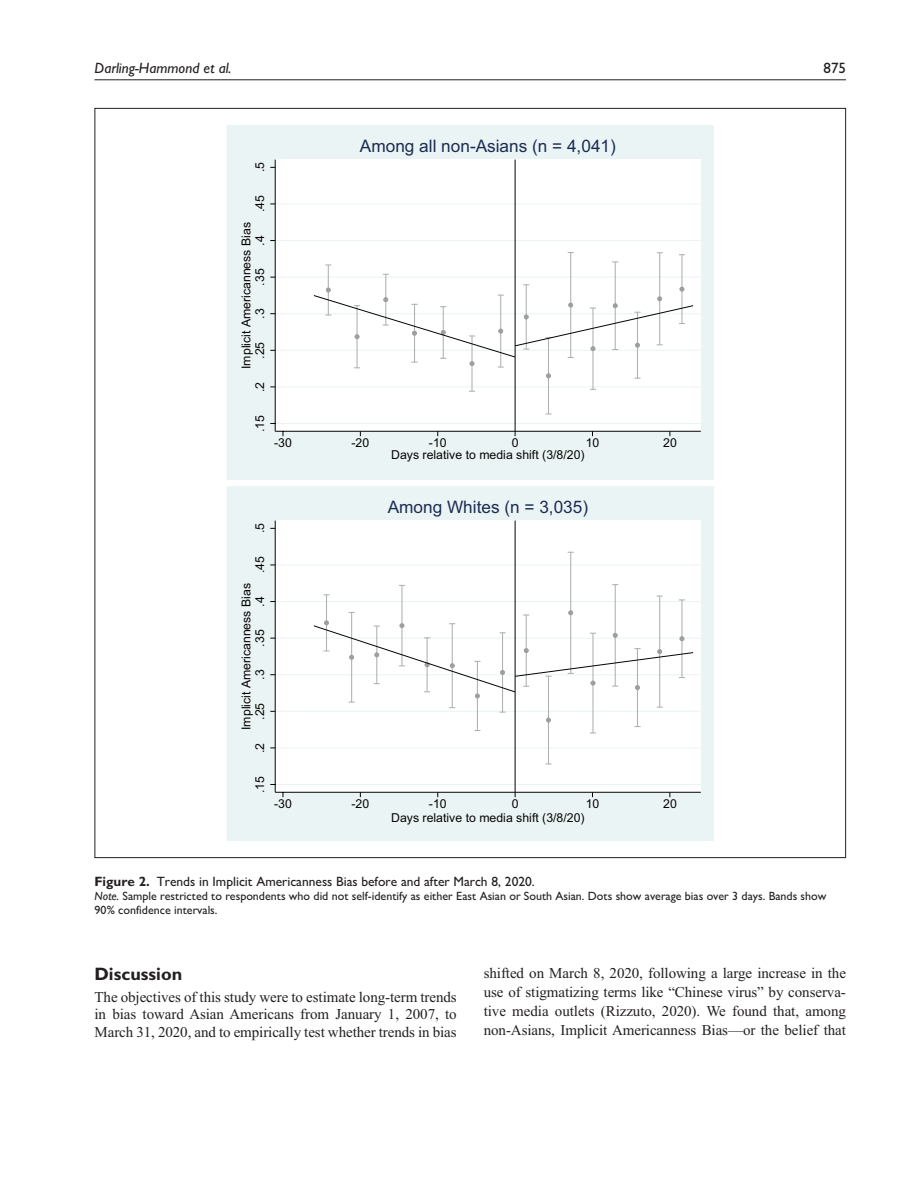
<style>
.page{position:relative;width:918px;height:1188px;background:#fff}
.page>*{position:absolute;margin:0;border:0;box-sizing:border-box;transform-origin:0 0}
.t1{font:700 18px "Gill Sans MT Pro";color:#231f20}
.t2{font:17.25px "Arial";color:#1b2c52}
.t3{font:15px/19px "Times New Roman";letter-spacing:-.005em;color:#231f20;text-align:justify}
.t4{font:italic 500 15px "Gill Sans MT Pro";color:#231f20}
.t5{font:500 15px "Gill Sans MT Pro";color:#231f20}
.t6{font:500 13.5px "Gill Sans MT Pro";color:#231f20}
.t7{font:12.3px "Arial";color:#040503}
.t8{font:500 12px/14.2px "Gill Sans MT Pro";color:#231f20}
.s1{font-weight:700}
.s2{font-style:italic}
</style>
<div class="page">
<hr style="left:94px;top:80px;width:752px;height:1px;background:#231f20">
<div style="left:227px;top:126px;width:486px;height:353px;background:#ebf4f5"></div>
<div style="left:275px;top:160px;width:426px;height:271px;background:#fff"></div>
<div style="left:275px;top:160px;width:426px;height:271px;border:1px solid #fff"></div>
<hr style="left:275px;top:423px;width:426px;height:1px;background:#ebf4f5">
<hr style="left:275px;top:386px;width:426px;height:1px;background:#ebf4f5">
<hr style="left:275px;top:350px;width:426px;height:1px;background:#ebf4f5">
<hr style="left:275px;top:313px;width:426px;height:1px;background:#ebf4f5">
<hr style="left:275px;top:277px;width:426px;height:1px;background:#ebf4f5">
<hr style="left:275px;top:240px;width:426px;height:1px;background:#ebf4f5">
<hr style="left:275px;top:203px;width:426px;height:1px;background:#ebf4f5">
<hr style="left:515px;top:160px;width:1px;height:271px;background:#040503">
<hr style="left:328px;top:265px;width:1px;height:50px;background:#afb0b0">
<hr style="left:385px;top:274px;width:1px;height:51px;background:#afb0b0">
<hr style="left:471px;top:336px;width:2px;height:55px;background:#afb0b0">
<hr style="left:548px;top:338px;width:1px;height:76px;background:#afb0b0">
<hr style="left:570px;top:253px;width:1px;height:105px;background:#afb0b0">
<hr style="left:592px;top:308px;width:2px;height:81px;background:#afb0b0">
<hr style="left:615px;top:262px;width:1px;height:88px;background:#afb0b0">
<hr style="left:659px;top:253px;width:1px;height:92px;background:#afb0b0">
<hr style="left:681px;top:255px;width:1px;height:69px;background:#afb0b0">
<svg style="left:313px;top:284px;width:381px;height:95px"></svg>
<hr style="left:275px;top:160px;width:1px;height:271px;background:#040503">
<hr style="left:275px;top:431px;width:426px;height:1px;background:#040503">
<div style="left:227px;top:487px;width:486px;height:353px;background:#ebf4f5"></div>
<div style="left:275px;top:521px;width:426px;height:271px;background:#fff"></div>
<div style="left:275px;top:521px;width:426px;height:271px;border:1px solid #fff"></div>
<hr style="left:275px;top:784px;width:426px;height:1px;background:#ebf4f5">
<hr style="left:275px;top:747px;width:426px;height:1px;background:#ebf4f5">
<hr style="left:275px;top:711px;width:426px;height:1px;background:#ebf4f5">
<hr style="left:275px;top:674px;width:426px;height:1px;background:#ebf4f5">
<hr style="left:275px;top:638px;width:426px;height:1px;background:#ebf4f5">
<hr style="left:275px;top:601px;width:426px;height:1px;background:#ebf4f5">
<hr style="left:275px;top:564px;width:426px;height:1px;background:#ebf4f5">
<hr style="left:515px;top:521px;width:1px;height:271px;background:#040503">
<hr style="left:326px;top:595px;width:1px;height:56px;background:#afb0b0">
<hr style="left:401px;top:585px;width:1px;height:81px;background:#afb0b0">
<hr style="left:548px;top:676px;width:1px;height:88px;background:#afb0b0">
<hr style="left:570px;top:552px;width:1px;height:121px;background:#afb0b0">
<hr style="left:615px;top:585px;width:1px;height:101px;background:#afb0b0">
<hr style="left:659px;top:596px;width:1px;height:111px;background:#afb0b0">
<hr style="left:681px;top:600px;width:1px;height:78px;background:#afb0b0">
<svg style="left:313px;top:610px;width:381px;height:123px"></svg>
<hr style="left:275px;top:521px;width:1px;height:271px;background:#040503">
<hr style="left:275px;top:792px;width:426px;height:1px;background:#040503">
<p class="t4" style="left:94px;top:59px;width:139px">Darling-Hammond et al.</p>
<p class="t5" style="left:824px;top:59px;width:24px">875</p>
<p class="t7" style="left:251px;top:172px;width:12px;rotate:-90deg">.5</p>
<p class="t7" style="left:251px;top:212px;width:19px;rotate:-90deg">.45</p>
<p class="t7" style="left:238px;top:369px;width:148px;rotate:-90deg">Implicit Americanness Bias</p>
<p class="t7" style="left:251px;top:246px;width:12px;rotate:-90deg">.4</p>
<p class="t7" style="left:251px;top:286px;width:19px;rotate:-90deg">.35</p>
<p class="t7" style="left:251px;top:319px;width:12px;rotate:-90deg">.3</p>
<p class="t7" style="left:251px;top:359px;width:19px;rotate:-90deg">.25</p>
<p class="t7" style="left:251px;top:392px;width:12px;rotate:-90deg">.2</p>
<p class="t7" style="left:251px;top:432px;width:19px;rotate:-90deg">.15</p>
<p class="t2" style="left:360px;top:134px;width:257px">Among all non-Asians (n = 4,041)</p>
<p class="t7" style="left:274px;top:434px;width:19px">-30</p>
<p class="t7" style="left:352px;top:434px;width:19px">-20</p>
<p class="t7" style="left:429px;top:434px;width:19px">-10</p>
<p class="t7" style="left:512px;top:434px;width:8px">0</p>
<p class="t7" style="left:586px;top:434px;width:15px">10</p>
<p class="t7" style="left:663px;top:434px;width:15px">20</p>
<p class="t7" style="left:391px;top:446px;width:195px">Days relative to media shift (3/8/20)</p>
<p class="t7" style="left:251px;top:533px;width:12px;rotate:-90deg">.5</p>
<p class="t7" style="left:251px;top:573px;width:19px;rotate:-90deg">.45</p>
<p class="t7" style="left:238px;top:730px;width:148px;rotate:-90deg">Implicit Americanness Bias</p>
<p class="t7" style="left:251px;top:607px;width:12px;rotate:-90deg">.4</p>
<p class="t7" style="left:251px;top:647px;width:19px;rotate:-90deg">.35</p>
<p class="t7" style="left:251px;top:680px;width:12px;rotate:-90deg">.3</p>
<p class="t7" style="left:251px;top:720px;width:19px;rotate:-90deg">.25</p>
<p class="t7" style="left:251px;top:753px;width:12px;rotate:-90deg">.2</p>
<p class="t7" style="left:251px;top:793px;width:19px;rotate:-90deg">.15</p>
<p class="t2" style="left:388px;top:495px;width:202px">Among Whites (n = 3,035)</p>
<p class="t7" style="left:274px;top:795px;width:19px">-30</p>
<p class="t7" style="left:352px;top:795px;width:19px">-20</p>
<p class="t7" style="left:429px;top:795px;width:19px">-10</p>
<p class="t7" style="left:512px;top:795px;width:8px">0</p>
<p class="t7" style="left:586px;top:795px;width:15px">10</p>
<p class="t7" style="left:663px;top:795px;width:15px">20</p>
<p class="t7" style="left:391px;top:809px;width:195px">Days relative to media shift (3/8/20)</p>
<p class="t6" style="left:94px;top:873px;width:442px"><span class="s1">Figure 2.</span> Trends in Implicit Americanness Bias before and after March 8, 2020.</p>
<p class="t8" style="left:94px;top:889px;width:733px"><span class="s2">Note.</span> Sample restricted to respondents who did not self-identify as either East Asian or South Asian. Dots show average bias over 3 days. Bands show<br>90% confidence intervals.</p>
<p class="t1" style="left:94px;top:963px;width:89px">Discussion</p>
<p class="t3" style="left:94px;top:988px;width:364px;line-height:17.5px">The objectives of this study were to estimate long-term trends in bias toward Asian Americans from January 1, 2007, to March 31, 2020, and to empirically test whether trends in bias</p>
<p class="t3" style="left:484px;top:963px;width:364px">shifted on March 8, 2020, following a large increase in the use of stigmatizing terms like “Chinese virus” by conserva&shy;tive media outlets (Rizzuto, 2020). We found that, among non-Asians, Implicit Americanness Bias—or the belief that</p>
</div>
